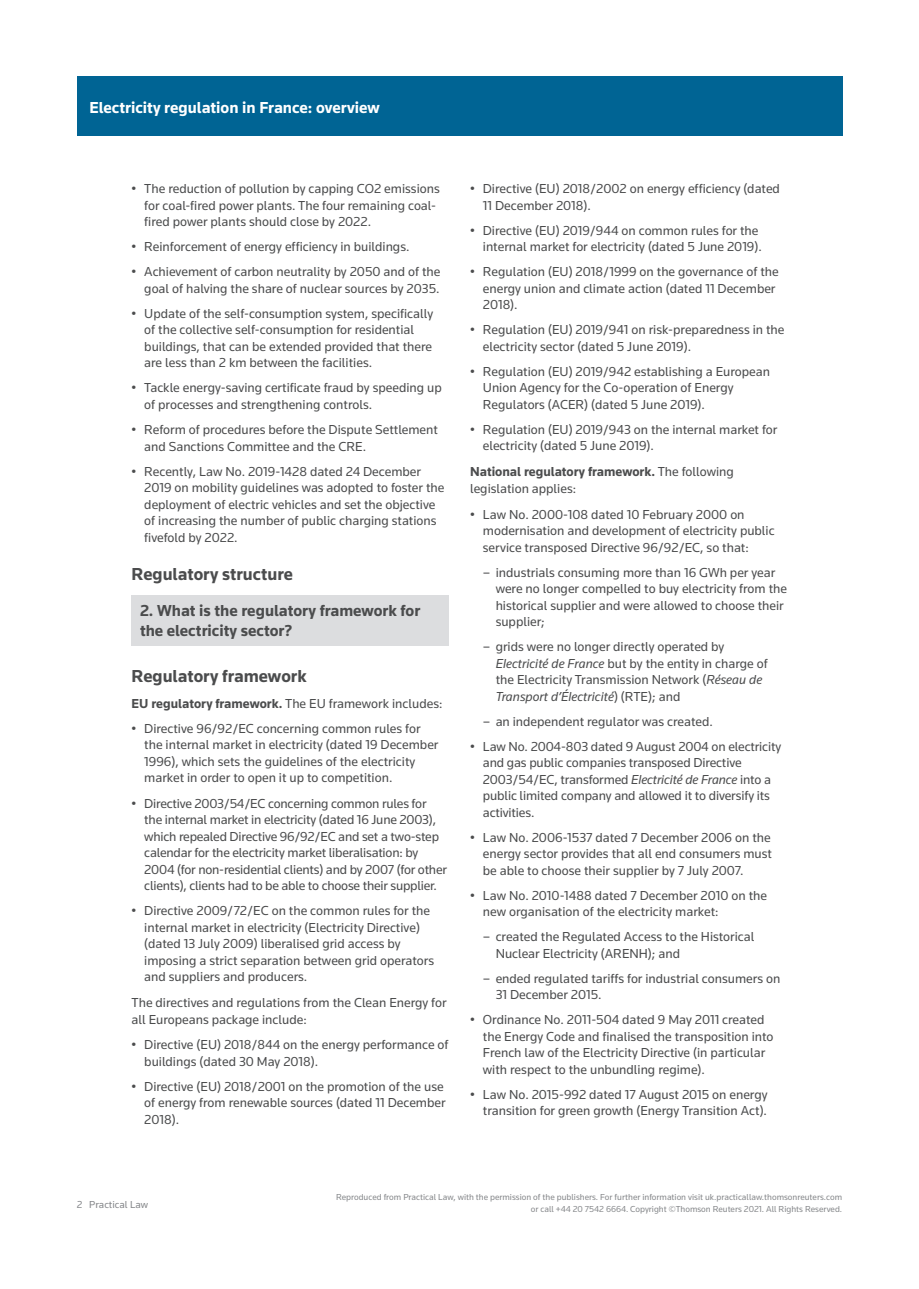
<style>
.page{position:relative;width:919px;height:1289px;background:#fff}
.page>*{position:absolute;margin:0;border:0;box-sizing:border-box;transform-origin:0 0}
.t1{font:700 18px "Knowledge";color:#4b4c4d}
.t2{font:700 16.5px/19.5px "Knowledge";color:#4b4c4d}
.t3{font:700 16.5px "Knowledge";color:#fff}
.t4{font:13.5px/16.5px "Knowledge";color:#4b4c4d}
.t5{font:10.5px "Knowledge";color:#86888b}
.t6{font:9px/12px "Knowledge";color:#86888b;text-align:right}
.s1{font-weight:700}
.s2{font-style:italic}
</style>
<div class="page">
<div style="left:77px;top:77px;width:765px;height:59px;background:#006494"></div>
<div style="left:131px;top:595px;width:318px;height:50px;background:#dcdddf"></div>
<p class="t3" style="left:89px;top:97px;width:292px">Electricity regulation in France: overview</p>
<p class="t4" style="left:144px;top:180px;width:297px;text-indent:-13px">• The reduction of pollution by capping CO2 emissions for coal-fired power plants. The four remaining coal&shy;fired power plants should close by 2022.</p>
<p class="t4" style="left:131px;top:238px;width:279px">• Reinforcement of energy efficiency in buildings.</p>
<p class="t4" style="left:131px;top:263px;width:310px;text-align:right">• Achievement of carbon neutrality by 2050 and of the goal of halving the share of nuclear sources by 2035.</p>
<p class="t4" style="left:144px;top:305px;width:290px;text-indent:-13px">• Update of the self-consumption system, specifically of the collective self-consumption for residential buildings, that can be extended provided that there are less than 2 km between the facilities.</p>
<p class="t4" style="left:144px;top:379px;width:299px;text-indent:-13px">• Tackle energy-saving certificate fraud by speeding up of processes and strengthening controls.</p>
<p class="t4" style="left:144px;top:421px;width:295px;text-indent:-13px">• Reform of procedures before the Dispute Settlement and Sanctions Committee and the CRE.</p>
<p class="t4" style="left:144px;top:462px;width:301px;text-indent:-13px">• Recently, Law No. 2019-1428 dated 24 December 2019 on mobility guidelines was adopted to foster the deployment of electric vehicles and set the objective of increasing the number of public charging stations fivefold by 2022.</p>
<h1 class="t1" style="left:131px;top:562px;width:163px">Regulatory structure</h1>
<p class="t2" style="left:140px;top:600px;width:282px">2. What is the regulatory framework for the electricity sector?</p>
<h1 class="t1" style="left:131px;top:665px;width:176px">Regulatory framework</h1>
<p class="t4" style="left:131px;top:695px;width:312px"><span class="s1">EU regulatory framework.</span> The EU framework includes:</p>
<p class="t4" style="left:144px;top:720px;width:296px;text-indent:-13px">• Directive 96/92/EC concerning common rules for the internal market in electricity (dated 19 December 1996), which sets the guidelines of the electricity market in order to open it up to competition.</p>
<p class="t4" style="left:144px;top:794px;width:304px;text-indent:-13px">• Directive 2003/54/EC concerning common rules for the internal market in electricity (dated 16 June 2003), which repealed Directive 96/92/EC and set a two-step calendar for the electricity market liberalisation: by 2004 (for non-residential clients) and by 2007 (for other clients), clients had to be able to choose their supplier.</p>
<p class="t4" style="left:144px;top:902px;width:291px;text-indent:-13px">• Directive 2009/72/EC on the common rules for the internal market in electricity (Electricity Directive) (dated 13 July 2009) liberalised grid access by imposing a strict separation between grid operators and suppliers and producers.</p>
<p class="t4" style="left:131px;top:993px;width:316px;line-height:17.2px">The directives and regulations from the Clean Energy for all Europeans package include:</p>
<p class="t4" style="left:144px;top:1036px;width:306px;text-indent:-13px">• Directive (EU) 2018/844 on the energy performance of buildings (dated 30 May 2018).</p>
<p class="t4" style="left:144px;top:1077px;width:303px;text-indent:-13px">• Directive (EU) 2018/2001 on the promotion of the use of energy from renewable sources (dated 11 December<br>2018).</p>
<p class="t4" style="left:483px;top:180px;width:298px;text-indent:-13px">• Directive (EU) 2018/2002 on energy efficiency (dated<br>11 December 2018).</p>
<p class="t4" style="left:470px;top:222px;width:293px;text-align:right">• Directive (EU) 2019/944 on common rules for the internal market for electricity (dated 5 June 2019).</p>
<p class="t4" style="left:483px;top:263px;width:297px;text-indent:-13px">• Regulation (EU) 2018/1999 on the governance of the energy union and climate action (dated 11 December<br>2018).</p>
<p class="t4" style="left:483px;top:321px;width:303px;text-indent:-13px">• Regulation (EU) 2019/941 on risk-preparedness in the electricity sector (dated 5 June 2019).</p>
<p class="t4" style="left:483px;top:363px;width:288px;text-indent:-13px">• Regulation (EU) 2019/942 establishing a European<br>Union Agency for the Co-operation of Energy<br>Regulators (ACER) (dated 5 June 2019).</p>
<p class="t4" style="left:483px;top:421px;width:296px;text-indent:-13px">• Regulation (EU) 2019/943 on the internal market for electricity (dated 5 June 2019).</p>
<p class="t4" style="left:470px;top:463px;width:265px;line-height:17.2px"><span class="s1">National regulatory framework.</span> The following legislation applies:</p>
<p class="t4" style="left:483px;top:505px;width:293px;text-indent:-13px">• Law No. 2000-108 dated 10 February 2000 on modernisation and development of electricity public service transposed Directive 96/92/EC, so that:</p>
<p class="t4" style="left:495px;top:563px;width:293px;text-indent:-13px">– industrials consuming more than 16 GWh per year were no longer compelled to buy electricity from the historical supplier and were allowed to choose their supplier;</p>
<p class="t4" style="left:495px;top:638px;width:273px;text-indent:-13px">– grids were no longer directly operated by <span class="s2">Electricité de France</span> but by the entity in charge of the Electricity Transmission Network (<span class="s2">Réseau de Transport d’Électricité</span>) (RTE); and</p>
<p class="t4" style="left:483px;top:712px;width:231px">– an independent regulator was created.</p>
<p class="t4" style="left:483px;top:737px;width:300px;text-indent:-13px">• Law No. 2004-803 dated 9 August 2004 on electricity and gas public companies transposed Directive 2003/54/EC, transformed <span class="s2">Electricité de France</span> into a public limited company and allowed it to diversify its activities.</p>
<p class="t4" style="left:483px;top:828px;width:290px;text-align:justify;text-indent:-13px">• Law No. 2006-1537 dated 7 December 2006 on the energy sector provides that all end consumers must be able to choose their supplier by 7 July 2007.</p>
<p class="t4" style="left:483px;top:886px;width:286px;text-indent:-13px">• Law No. 2010-1488 dated 7 December 2010 on the new organisation of the electricity market:</p>
<p class="t4" style="left:495px;top:928px;width:260px;text-indent:-13px">– created the Regulated Access to the Historical<br>Nuclear Electricity (ARENH); and</p>
<p class="t4" style="left:495px;top:969px;width:286px;text-indent:-13px">– ended regulated tariffs for industrial consumers on<br>31 December 2015.</p>
<p class="t4" style="left:483px;top:1011px;width:292px;text-indent:-13px">• Ordinance No. 2011-504 dated 9 May 2011 created the Energy Code and finalised the transposition into French law of the Electricity Directive (in particular with respect to the unbundling regime).</p>
<p class="t4" style="left:470px;top:1085px;width:299px;text-align:right">• Law No. 2015-992 dated 17 August 2015 on energy transition for green growth (Energy Transition Act).</p>
<p class="t5" style="left:77px;top:1198px;width:73px">2 Practical Law</p>
<p class="t6" style="left:336px;top:1190px;width:507px">Reproduced from Practical Law, with the permission of the publishers. For further information visit uk.practicallaw.thomsonreuters.com or call +44 20 7542 6664. Copyright ©Thomson Reuters 2021. All Rights Reserved.</p>
</div>
